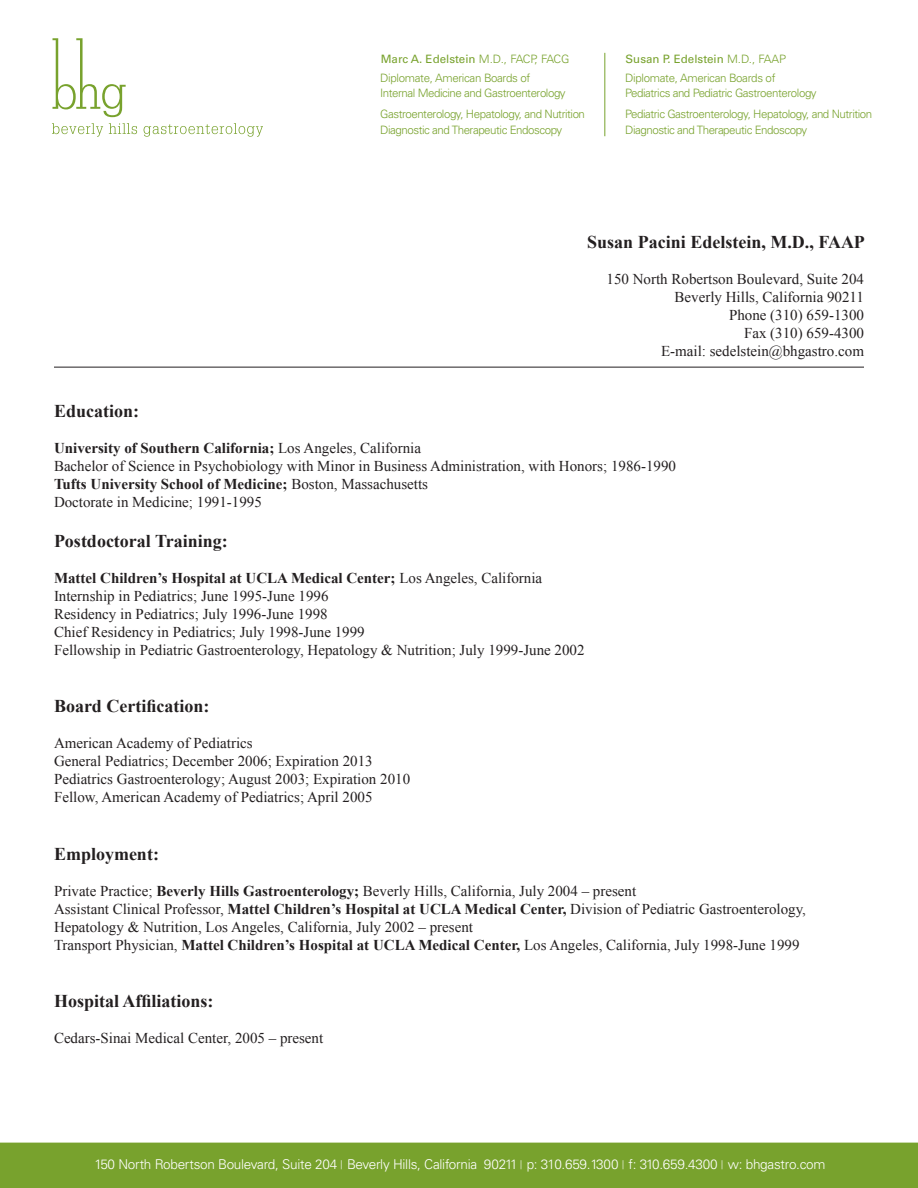
<style>
.page{position:relative;width:918px;height:1188px;background:#fff}
.page>*{position:absolute;margin:0;border:0;box-sizing:border-box;transform-origin:0 0}
.t1{font:700 18px "Times New Roman";color:#231f20}
.t2{font:15px/18px "Times New Roman";color:#231f20}
.t3{font:300 13.5px "Univers";letter-spacing:-.02em;color:#fff}
.t4{font:300 11.55px/15.5px "Univers";letter-spacing:-.04em;color:#78a22d}
.t5{font:11.55px "Univers";color:#78a22d}
.s1{font-weight:300}
.s2{font-weight:400}
.s3{font-weight:700}
</style>
<div class="page">
<div style="left:1px;top:1143px;width:916px;height:45px;background:#78a22d"></div>
<hr style="left:605px;top:53px;width:1px;height:83px;background:#78a22d">
<svg style="left:52px;top:123px;width:51px;height:14px"></svg>
<svg style="left:109px;top:123px;width:28px;height:11px"></svg>
<svg style="left:144px;top:123px;width:119px;height:14px"></svg>
<svg style="left:53px;top:38px;width:73px;height:79px"></svg>
<hr style="left:54px;top:367px;width:810px;height:1px;background:#231f20">
<p class="t5" style="left:381px;top:52px;width:190px">Marc A. Edelstein <span class="s1">M.D., FACP, FACG</span></p>
<p class="t4" style="left:625px;top:49px;width:163px;line-height:18.9px"><span class="s2">Susan P. Edelstein</span> M.D., FAAP<br>Diplomate, American Boards of</p>
<p class="t4" style="left:625px;top:83px;width:249px;line-height:21.1px">Pediatrics and Pediatric Gastroenterology<br>Pediatric Gastroenterology, Hepatology, and Nutrition</p>
<p class="t4" style="left:625px;top:122px;width:184px">Diagnostic and Therapeutic Endoscopy</p>
<p class="t4" style="left:380px;top:70px;width:187px">Diplomate, American Boards of<br>Internal Medicine and Gastroenterology</p>
<p class="t4" style="left:380px;top:107px;width:206px">Gastroenterology, Hepatology, and Nutrition<br>Diagnostic and Therapeutic Endoscopy</p>
<p class="t1" style="left:587px;top:231px;width:279px">Susan Pacini Edelstein, M.D., FAAP</p>
<p class="t2" style="left:607px;top:270px;width:259px;text-align:right">150 North Robertson Boulevard, Suite 204<br>Beverly Hills, California 90211<br>Phone (310) 659-1300<br>Fax (310) 659-4300<br>E-mail: sedelstein@bhgastro.com</p>
<p class="t1" style="left:54px;top:400px;width:87px">Education:</p>
<p class="t2" style="left:54px;top:439px;width:624px"><span class="s3">University of Southern California;</span> Los Angeles, California<br>Bachelor of Science in Psychobiology with Minor in Business Administration, with Honors; 1986-1990<br><span class="s3">Tufts University School of Medicine;</span> Boston, Massachusetts<br>Doctorate in Medicine; 1991-1995</p>
<p class="t1" style="left:54px;top:530px;width:175px">Postdoctoral Training:</p>
<p class="t2" style="left:54px;top:568px;width:532px"><span class="s3">Mattel Children’s Hospital at UCLA Medical Center;</span> Los Angeles, California Internship in Pediatrics; June 1995-June 1996<br>Residency in Pediatrics; July 1996-June 1998<br>Chief Residency in Pediatrics; July 1998-June 1999<br>Fellowship in Pediatric Gastroenterology, Hepatology &amp; Nutrition; July 1999-June 2002</p>
<p class="t1" style="left:54px;top:696px;width:157px">Board Certification:</p>
<p class="t2" style="left:54px;top:734px;width:358px">American Academy of Pediatrics<br>General Pediatrics; December 2006; Expiration 2013<br>Pediatrics Gastroenterology; August 2003; Expiration 2010<br>Fellow, American Academy of Pediatrics; April 2005</p>
<p class="t1" style="left:54px;top:843px;width:106px">Employment:</p>
<p class="t2" style="left:54px;top:882px;width:753px">Private Practice; <span class="s3">Beverly Hills Gastroenterology;</span> Beverly Hills, California, July 2004 – present<br>Assistant Clinical Professor, <span class="s3">Mattel Children’s Hospital at UCLA Medical Center,</span> Division of Pediatric Gastroenterology, Hepatology &amp; Nutrition, Los Angeles, California, July 2002 – present<br>Transport Physician, <span class="s3">Mattel Children’s Hospital at UCLA Medical Center,</span> Los Angeles, California, July 1998-June 1999</p>
<p class="t1" style="left:54px;top:991px;width:161px">Hospital Affiliations:</p>
<p class="t2" style="left:54px;top:1029px;width:271px">Cedars-Sinai Medical Center, 2005 – present</p>
<p class="t3" style="left:94px;top:1156px;width:733px">150 North Robertson Boulevard, Suite 204 <sup>|</sup> Beverly Hills, California 90211 <sup>|</sup> p: 310.659.1300 <sup>|</sup> f: 310.659.4300 <sup>|</sup> w: bhgastro.com</p>
</div>
